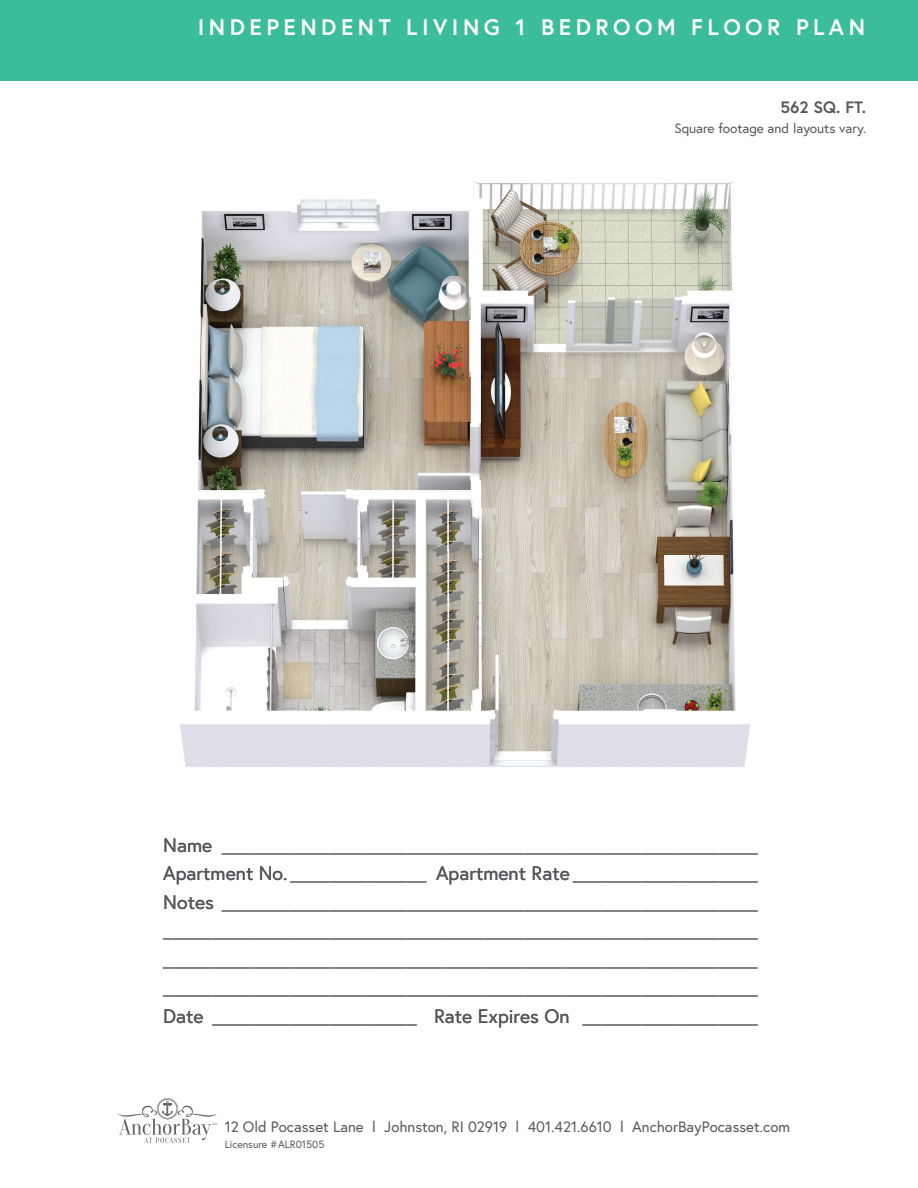
<style>
.page{position:relative;width:918px;height:1188px;background:#fff}
.page>*{position:absolute;margin:0;border:0;box-sizing:border-box;transform-origin:0 0}
.t1{font:700 22.5px "Europa";letter-spacing:.2em;color:#fff}
.t2{font:300 19.5px/28.5px "Helvetica";color:#57565c;text-align:justify}
.t3{font:700 16.5px "Europa";color:#57565c}
.t4{font:15px "Europa";color:#57565c}
.t5{font:13.5px "Europa";color:#57565c}
.t6{font:10.5px "Europa";color:#57565c}
.s1{font-family:"Europa";font-weight:400}
</style>
<div class="page">
<div style="left:0;top:0;width:918px;height:81px;background:#3bbd99"></div>
<img style="left:180px;top:182px;width:570px;height:585px">
<svg style="left:118px;top:1098px;width:99px;height:45px"></svg>
<p class="t1" style="left:198px;top:11px;width:669px">INDEPENDENT LIVING 1 BEDROOM FLOOR PLAN</p>
<p class="t1" style="left:302px;top:11px;width:375px">MEMORY SUPPORT STUDIO</p>
<p class="t3" style="left:780px;top:96px;width:87px">562 SQ. FT.</p>
<p class="t5" style="left:674px;top:119px;width:193px">Square footage and layouts vary.</p>
<p class="t2" style="left:163px;top:829px;width:596px"><span class="s1">Name</span> _______________________________________________________ <span class="s1">Apartment No.</span>______________ <span class="s1">Apartment Rate</span> ___________________ <span class="s1">Notes</span> _______________________________________________________ _____________________________________________________________ _____________________________________________________________ _____________________________________________________________ <span class="s1">Date</span> _____________________ <span class="s1">Rate Expires On</span> __________________</p>
<p class="t4" style="left:225px;top:1117px;width:567px">12 Old Pocasset Lane l Johnston, RI 02919 l 401.421.6610 l AnchorBayPocasset.com</p>
<p class="t6" style="left:225px;top:1138px;width:101px">Licensure #ALR01505</p>
</div>
